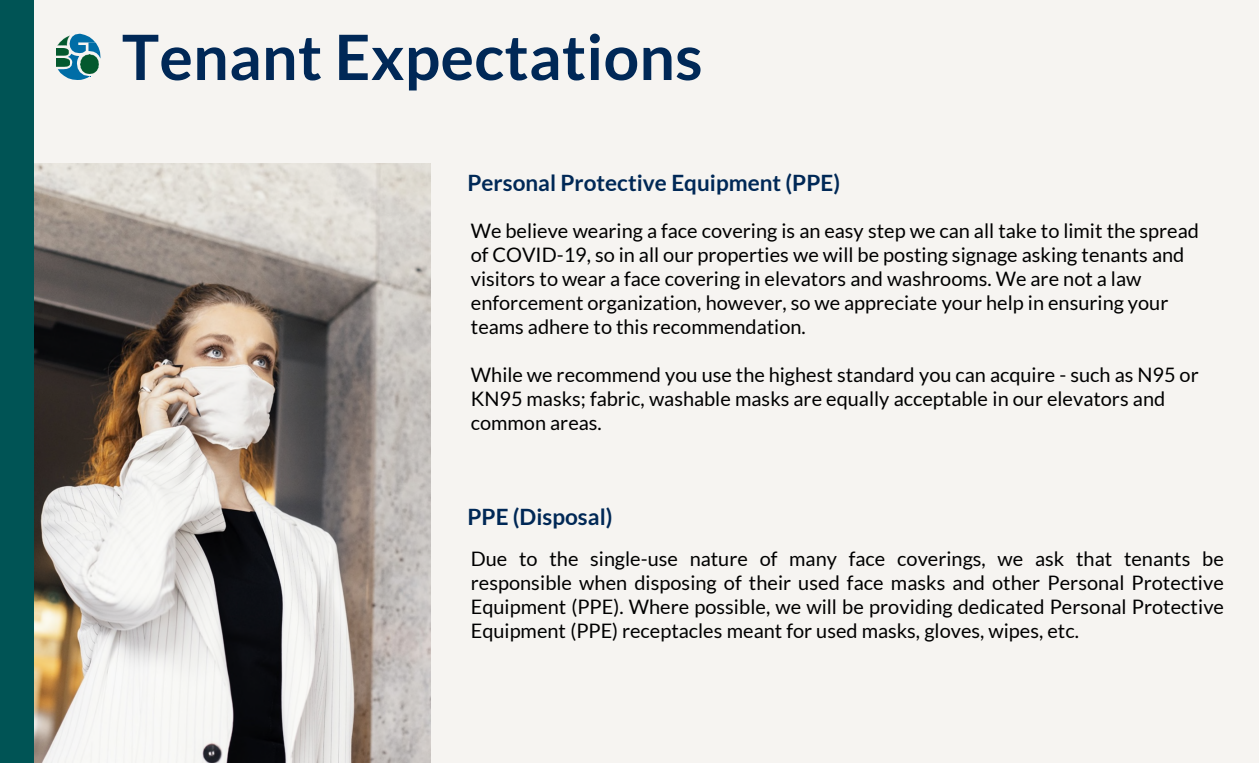
<style>
.page{position:relative;width:1260px;height:763px;background:#fff}
.page>*{position:absolute;margin:0;border:0;box-sizing:border-box;transform-origin:0 0}
.t1{font:700 62.5px "Lato";letter-spacing:.005em;color:#002857}
.t2{font:700 22.5px "Lato";color:#002856}
.t3{font:20px/24px "Lato";color:#000}
</style>
<div class="page">
<div style="left:0;top:0;width:1259px;height:762px;background:#f6f4f1"></div>
<img style="left:34px;top:164px;width:396px;height:598px">
<svg style="left:56px;top:34px;width:44px;height:46px"></svg>
<img style="left:80px;top:54px;width:19px;height:19px">
<div style="left:0;top:0;width:34px;height:762px;background:#005455"></div>
<h2 class="t1" style="left:122px;top:18px;width:582px">Tenant Expectations</h2>
<p class="t2" style="left:468px;top:169px;width:374px">Personal Protective Equipment (PPE)</p>
<p class="t3" style="left:471px;top:218px;width:730px">We believe wearing a face covering is an easy step we can all take to limit the spread of COVID-19, so in all our properties we will be posting signage asking tenants and visitors to wear a face covering in elevators and washrooms. We are not a law enforcement organization, however, so we appreciate your help in ensuring your teams adhere to this recommendation.</p>
<p class="t3" style="left:471px;top:362px;width:729px">While we recommend you use the highest standard you can acquire - such as N95 or<br>KN95 masks; fabric, washable masks are equally acceptable in our elevators and common areas.</p>
<p class="t2" style="left:468px;top:502px;width:147px">PPE (Disposal)</p>
<p class="t3" style="left:471px;top:546px;width:755px;text-align:justify">Due to the single-use nature of many face coverings, we ask that tenants be responsible when disposing of their used face masks and other Personal Protective Equipment (PPE). Where possible, we will be providing dedicated Personal Protective Equipment (PPE) receptacles meant for used masks, gloves, wipes, etc.</p>
</div>
